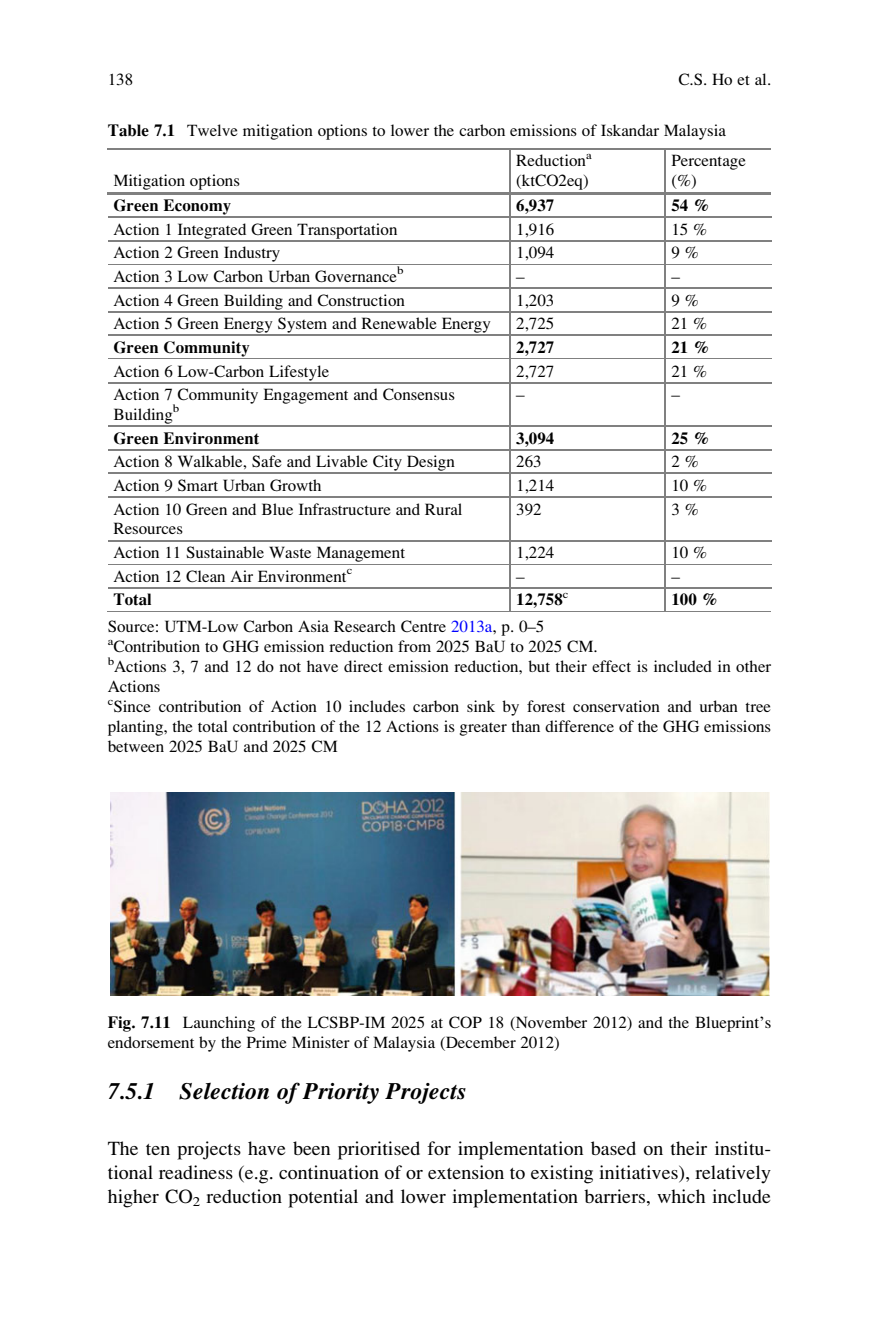
<style>
.page{position:relative;width:879px;height:1333px;background:#fff}
.page>*{position:absolute;margin:0;border:0;box-sizing:border-box;transform-origin:0 0}
.t1{font:24px "Wlrkmk Vsjyvv Adv P6965";color:#000}
.t2{font:20px/24px "Qdpdwb Lsyjqg Adv P6975";color:#000;text-align:justify}
.t3{font:17px/20px "Qdpdwb Lsyjqg Adv P6975";color:#000}
.t4{font:17px "Vkqldq Cdwdsy Adv P6960";color:#000}
.s1{font-family:"Vkqldq Cdwdsy Adv P6960"}
.s2{color:#00f}
.s3{font-family:"Lnwsks Lfjlfg Adv TT5843 c 571"}
</style>
<div class="page">
<img style="left:110px;top:793px;width:659px;height:202px">
<hr style="left:108px;top:148px;width:663px;height:1px;background:#808080">
<hr style="left:509px;top:149px;width:1px;height:43px;background:#808080">
<hr style="left:665px;top:149px;width:1px;height:43px;background:#808080">
<hr style="left:108px;top:192px;width:663px;height:2px;background:#808080">
<hr style="left:108px;top:217px;width:401px;height:1px;background:#808080">
<hr style="left:510px;top:217px;width:155px;height:1px;background:#808080">
<hr style="left:666px;top:217px;width:105px;height:1px;background:#808080">
<hr style="left:108px;top:240px;width:401px;height:1px;background:#808080">
<hr style="left:510px;top:240px;width:155px;height:1px;background:#808080">
<hr style="left:666px;top:240px;width:105px;height:1px;background:#808080">
<hr style="left:108px;top:264px;width:401px;height:1px;background:#808080">
<hr style="left:510px;top:264px;width:155px;height:1px;background:#808080">
<hr style="left:666px;top:264px;width:105px;height:1px;background:#808080">
<hr style="left:108px;top:287px;width:401px;height:1px;background:#808080">
<hr style="left:510px;top:287px;width:155px;height:1px;background:#808080">
<hr style="left:666px;top:287px;width:105px;height:1px;background:#808080">
<hr style="left:108px;top:311px;width:401px;height:1px;background:#808080">
<hr style="left:510px;top:311px;width:155px;height:1px;background:#808080">
<hr style="left:666px;top:311px;width:105px;height:1px;background:#808080">
<hr style="left:108px;top:335px;width:401px;height:1px;background:#808080">
<hr style="left:510px;top:335px;width:155px;height:1px;background:#808080">
<hr style="left:666px;top:335px;width:105px;height:1px;background:#808080">
<hr style="left:108px;top:358px;width:401px;height:1px;background:#808080">
<hr style="left:510px;top:358px;width:155px;height:1px;background:#808080">
<hr style="left:666px;top:358px;width:105px;height:1px;background:#808080">
<hr style="left:108px;top:382px;width:401px;height:1px;background:#808080">
<svg style="left:509px;top:194px;width:1px;height:189px"></svg>
<hr style="left:510px;top:382px;width:155px;height:1px;background:#808080">
<svg style="left:665px;top:194px;width:1px;height:189px"></svg>
<hr style="left:666px;top:382px;width:105px;height:1px;background:#808080">
<hr style="left:108px;top:425px;width:401px;height:1px;background:#808080">
<hr style="left:509px;top:383px;width:1px;height:43px;background:#808080">
<hr style="left:510px;top:425px;width:155px;height:1px;background:#808080">
<hr style="left:665px;top:383px;width:1px;height:43px;background:#808080">
<hr style="left:666px;top:425px;width:105px;height:1px;background:#808080">
<hr style="left:108px;top:449px;width:401px;height:1px;background:#808080">
<hr style="left:510px;top:449px;width:155px;height:1px;background:#808080">
<hr style="left:666px;top:449px;width:105px;height:1px;background:#808080">
<hr style="left:108px;top:473px;width:401px;height:1px;background:#808080">
<hr style="left:510px;top:473px;width:155px;height:1px;background:#808080">
<hr style="left:666px;top:473px;width:105px;height:1px;background:#808080">
<hr style="left:108px;top:496px;width:401px;height:1px;background:#808080">
<svg style="left:509px;top:426px;width:1px;height:71px"></svg>
<hr style="left:510px;top:496px;width:155px;height:1px;background:#808080">
<svg style="left:665px;top:426px;width:1px;height:71px"></svg>
<hr style="left:666px;top:496px;width:105px;height:1px;background:#808080">
<hr style="left:108px;top:540px;width:401px;height:1px;background:#808080">
<hr style="left:509px;top:497px;width:1px;height:44px;background:#808080">
<hr style="left:510px;top:540px;width:155px;height:1px;background:#808080">
<hr style="left:665px;top:497px;width:1px;height:44px;background:#808080">
<hr style="left:666px;top:540px;width:105px;height:1px;background:#808080">
<hr style="left:108px;top:563px;width:401px;height:1px;background:#808080">
<hr style="left:510px;top:563px;width:155px;height:1px;background:#808080">
<hr style="left:666px;top:563px;width:105px;height:1px;background:#808080">
<hr style="left:108px;top:587px;width:401px;height:1px;background:#808080">
<hr style="left:510px;top:587px;width:155px;height:1px;background:#808080">
<hr style="left:666px;top:587px;width:105px;height:1px;background:#808080">
<svg style="left:509px;top:541px;width:1px;height:70px"></svg>
<svg style="left:665px;top:541px;width:1px;height:70px"></svg>
<hr style="left:108px;top:611px;width:663px;height:1px;background:#808080">
<p class="t3" style="left:108px;top:71px;width:27px">138</p>
<p class="t3" style="left:678px;top:71px;width:94px">C.S. Ho et al.</p>
<p class="t3" style="left:108px;top:122px;width:620px"><span class="s1">Table 7.1</span> Twelve mitigation options to lower the carbon emissions of Iskandar Malaysia</p>
<p class="t3" style="left:113px;top:172px;width:128px">Mitigation options</p>
<p class="t3" style="left:516px;top:152px;width:77px">Reduction<sup>a </sup>(ktCO2eq)</p>
<p class="t3" style="left:671px;top:152px;width:76px">Percentage (%)</p>
<p class="t4" style="left:113px;top:200px;width:119px">Green Economy</p>
<p class="t4" style="left:516px;top:200px;width:40px">6,937</p>
<p class="t4" style="left:671px;top:200px;width:40px">54 %</p>
<p class="t3" style="left:113px;top:221px;width:286px">Action 1 Integrated Green Transportation</p>
<p class="t3" style="left:516px;top:221px;width:40px">1,916</p>
<p class="t3" style="left:671px;top:221px;width:37px">15 %</p>
<p class="t3" style="left:113px;top:244px;width:168px">Action 2 Green Industry</p>
<p class="t3" style="left:516px;top:244px;width:40px">1,094</p>
<p class="t3" style="left:671px;top:244px;width:29px">9 %</p>
<p class="t3" style="left:113px;top:268px;width:292px">Action 3 Low Carbon Urban Governance<sup>b</sup></p>
<p class="t3" style="left:516px;top:268px;width:10px">–</p>
<p class="t3" style="left:671px;top:268px;width:10px">–</p>
<p class="t3" style="left:113px;top:292px;width:293px">Action 4 Green Building and Construction</p>
<p class="t3" style="left:516px;top:292px;width:40px">1,203</p>
<p class="t3" style="left:671px;top:292px;width:29px">9 %</p>
<p class="t3" style="left:113px;top:315px;width:379px">Action 5 Green Energy System and Renewable Energy</p>
<p class="t3" style="left:516px;top:315px;width:40px">2,725</p>
<p class="t3" style="left:671px;top:315px;width:37px">21 %</p>
<p class="t4" style="left:113px;top:341px;width:138px">Green Community</p>
<p class="t4" style="left:516px;top:341px;width:40px">2,727</p>
<p class="t4" style="left:671px;top:341px;width:40px">21 %</p>
<p class="t3" style="left:113px;top:362px;width:218px">Action 6 Low-Carbon Lifestyle</p>
<p class="t3" style="left:516px;top:362px;width:40px">2,727</p>
<p class="t3" style="left:671px;top:362px;width:37px">21 %</p>
<p class="t3" style="left:113px;top:386px;width:343px">Action 7 Community Engagement and Consensus<br>Building<sup>b</sup></p>
<p class="t3" style="left:516px;top:386px;width:10px">–</p>
<p class="t3" style="left:671px;top:386px;width:10px">–</p>
<p class="t4" style="left:113px;top:432px;width:148px">Green Environment</p>
<p class="t4" style="left:516px;top:432px;width:40px">3,094</p>
<p class="t4" style="left:671px;top:432px;width:40px">25 %</p>
<p class="t3" style="left:113px;top:453px;width:343px">Action 8 Walkable, Safe and Livable City Design</p>
<p class="t3" style="left:516px;top:453px;width:27px">263</p>
<p class="t3" style="left:671px;top:453px;width:29px">2 %</p>
<p class="t3" style="left:113px;top:477px;width:210px">Action 9 Smart Urban Growth</p>
<p class="t3" style="left:516px;top:477px;width:40px">1,214</p>
<p class="t3" style="left:671px;top:477px;width:37px">10 %</p>
<p class="t3" style="left:113px;top:500px;width:351px">Action 10 Green and Blue Infrastructure and Rural<br>Resources</p>
<p class="t3" style="left:516px;top:500px;width:27px">392</p>
<p class="t3" style="left:671px;top:500px;width:29px">3 %</p>
<p class="t3" style="left:113px;top:544px;width:293px">Action 11 Sustainable Waste Management</p>
<p class="t3" style="left:516px;top:544px;width:40px">1,224</p>
<p class="t3" style="left:671px;top:544px;width:37px">10 %</p>
<p class="t3" style="left:113px;top:567px;width:240px">Action 12 Clean Air Environment<sup>c</sup></p>
<p class="t3" style="left:516px;top:567px;width:10px">–</p>
<p class="t3" style="left:671px;top:567px;width:10px">–</p>
<p class="t4" style="left:113px;top:594px;width:40px">Total</p>
<p class="t4" style="left:516px;top:594px;width:54px">12,758<sup>c</sup></p>
<p class="t4" style="left:671px;top:594px;width:49px">100 %</p>
<p class="t3" style="left:108px;top:618px;width:665px">Source: UTM-Low Carbon Asia Research Centre <span class="s2">2013a</span>, p. 0–5<br><sup>a</sup>Contribution to GHG emission reduction from 2025 BaU to 2025 CM.<br><sup>b</sup>Actions 3, 7 and 12 do not have direct emission reduction, but their effect is included in other Actions<br><sup>c</sup>Since contribution of Action 10 includes carbon sink by forest conservation and urban tree planting, the total contribution of the 12 Actions is greater than difference of the GHG emissions between 2025 BaU and 2025 CM</p>
<p class="t3" style="left:108px;top:1013px;width:665px"><span class="s1">Fig. 7.11</span> Launching of the LCSBP-IM 2025 at COP 18 (November 2012) and the Blueprint<span class="s3">’</span>s endorsement by the Prime Minister of Malaysia (December 2012)</p>
<h1 class="t1" style="left:108px;top:1082px;width:360px">7.5.1 Selection of Priority Projects</h1>
<p class="t2" style="left:108px;top:1138px;width:665px">The ten projects have been prioritised for implementation based on their institu&shy;tional readiness (e.g. continuation of or extension to existing initiatives), relatively higher CO<sub>2</sub> reduction potential and lower implementation barriers, which include</p>
</div>
